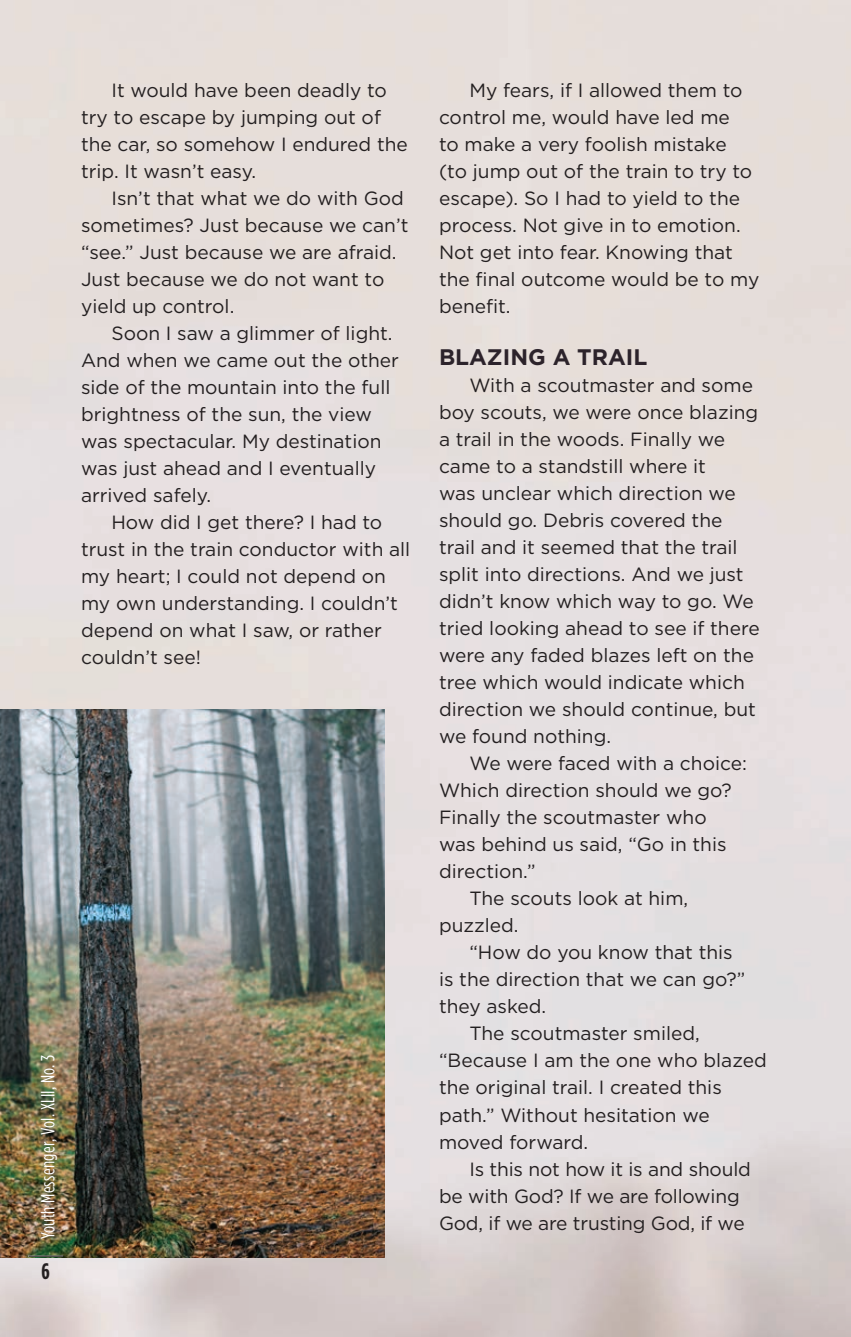
<style>
.page{position:relative;width:851px;height:1337px;background:#fff}
.page>*{position:absolute;margin:0;border:0;box-sizing:border-box;transform-origin:0 0}
.subtitle-bold{font:700 22.5px "Gotham";color:#2c232b}
.t1{font:700 22.5px "Gotham Condensed";color:#231f20}
.body{font:19.12px/27px "Gotham";color:#231f20}
.t2{font:19.12px "Gotham Condensed";letter-spacing:.015em;color:#fff}
</style>
<div class="page">
<img style="left:0;top:0;width:850px;height:1336px">
<img style="left:0;top:709px;width:385px;height:548px">
<hr style="left:28px;top:1255px;width:35px;height:1px;background:#231f20">
<p class="body" style="left:81px;top:76px;width:328px;text-indent:30px">It would have been deadly to try to escape by jumping out of the car, so somehow I endured the trip. It wasn’t easy.</p>
<p class="body" style="left:81px;top:184px;width:329px;text-indent:30px">Isn’t that what we do with God sometimes? Just because we can’t “see.” Just because we are afraid.<br>Just because we do not want to yield up control.</p>
<p class="body" style="left:81px;top:319px;width:319px;text-indent:30px">Soon I saw a glimmer of light.<br>And when we came out the other side of the mountain into the full brightness of the sun, the view was spectacular. My destination was just ahead and I eventually arrived safely.</p>
<p class="body" style="left:81px;top:508px;width:331px;text-indent:30px">How did I get there? I had to trust in the train conductor with all my heart; I could not depend on my own understanding. I couldn’t depend on what I saw, or rather couldn’t see!</p>
<p class="t2" style="left:37px;top:1239px;width:186px;rotate:-90deg">Youth Messenger, Vol. XLII, No. 3</p>
<p class="t1" style="left:41px;top:1258px;width:10px">6</p>
<p class="body" style="left:439px;top:76px;width:322px;text-indent:30px">My fears, if I allowed them to control me, would have led me<br>to make a very foolish mistake (to jump out of the train to try to escape). So I had to yield to the process. Not give in to emotion.<br>Not get into fear. Knowing that the final outcome would be to my benefit.</p>
<p class="subtitle-bold" style="left:439px;top:342px;width:210px">BLAZING A TRAIL</p>
<p class="body" style="left:439px;top:371px;width:322px;text-indent:30px">With a scoutmaster and some boy scouts, we were once blazing a trail in the woods. Finally we came to a standstill where it<br>was unclear which direction we should go. Debris covered the trail and it seemed that the trail split into directions. And we just didn’t know which way to go. We tried looking ahead to see if there were any faded blazes left on the tree which would indicate which direction we should continue, but we found nothing.</p>
<p class="body" style="left:439px;top:749px;width:309px;text-indent:30px">We were faced with a choice:<br>Which direction should we go?<br>Finally the scoutmaster who was behind us said, “Go in this direction.”</p>
<p class="body" style="left:439px;top:884px;width:251px;text-indent:30px">The scouts look at him, puzzled.</p>
<p class="body" style="left:439px;top:938px;width:308px;text-indent:30px">“How do you know that this is the direction that we can go?” they asked.</p>
<p class="body" style="left:439px;top:1019px;width:329px;text-indent:30px">The scoutmaster smiled, “Because I am the one who blazed the original trail. I created this path.” Without hesitation we moved forward.</p>
<p class="body" style="left:439px;top:1154px;width:313px;text-indent:30px">Is this not how it is and should be with God? If we are following<br>God, if we are trusting God, if we</p>
</div>
